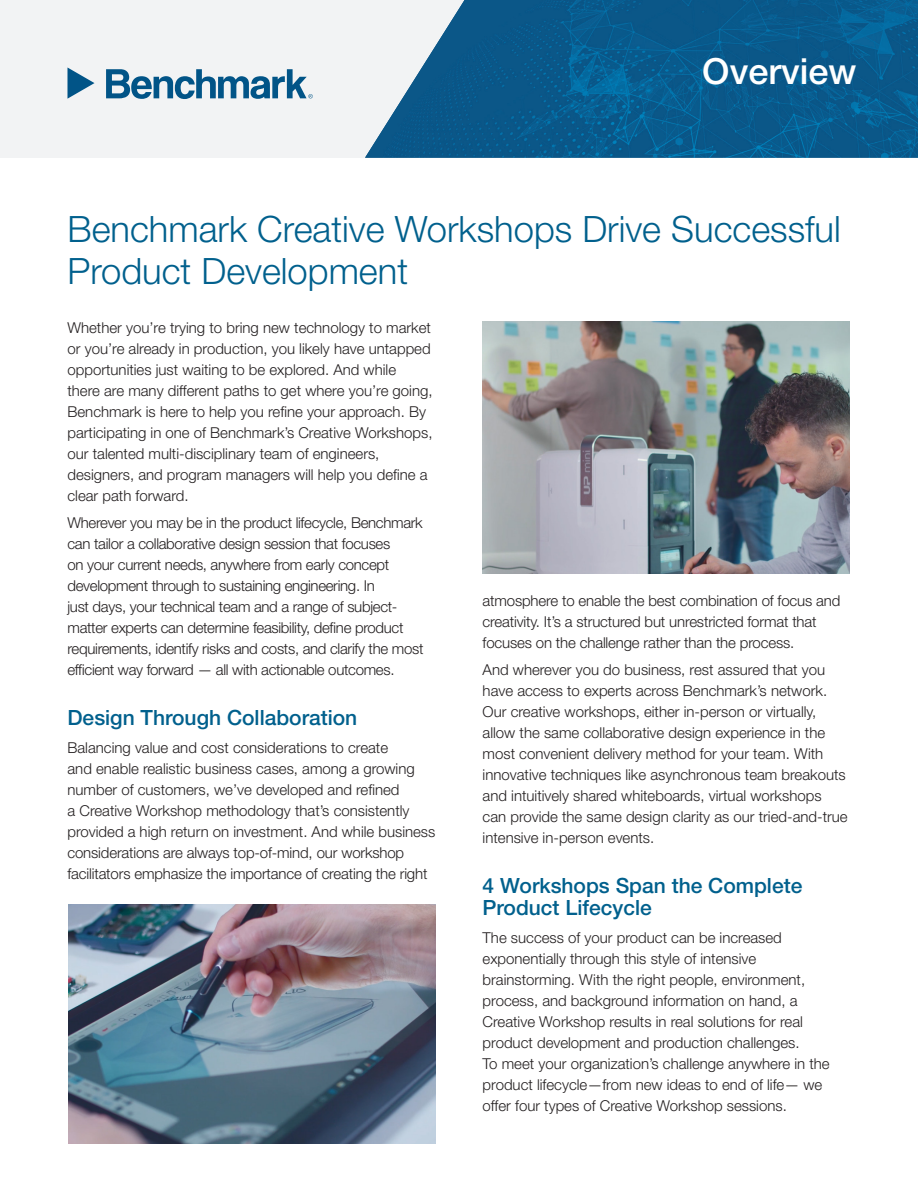
<style>
.page{position:relative;width:918px;height:1188px;background:#fff}
.page>*{position:absolute;margin:0;border:0;box-sizing:border-box;transform-origin:0 0}
.Headline_-_Blue_Thin{font:300 36.3px/41.8px "Helvetica Neue LT Std";color:#01608d}
.Headline_-_White_Thi{font:500 36px "Helvetica Neue LT Std";color:#fff}
.Subhead_-_Blue{font:500 21px/22.5px "Helvetica Neue LT Std";color:#01608d}
.Body_copy{font:300 15px/21px "Helvetica Neue LT Std";color:#231f20}
.Body_copy-2{font:300 15px/21px "Helvetica Neue LT Std";letter-spacing:-.02em;color:#231f20}
</style>
<div class="page">
<div style="left:0;top:0;width:562px;height:158px;background:#f2f3f4"></div>
<img style="left:365px;top:0;width:553px;height:158px">
<svg style="left:68px;top:68px;width:26px;height:31px"></svg>
<svg style="left:106px;top:69px;width:207px;height:30px"></svg>
<img style="left:483px;top:322px;width:367px;height:252px">
<img style="left:68px;top:904px;width:367px;height:240px">
<p class="Headline_-_White_Thi" style="left:702px;top:50px;width:156px">Overview</p>
<p class="Headline_-_Blue_Thin" style="left:68px;top:207px;width:775px">Benchmark Creative Workshops Drive Successful<br>Product Development</p>
<p class="Body_copy" style="left:68px;top:316px;width:367px">Whether you’re trying to bring new technology to market or you’re already in production, you likely have untapped opportunities just waiting to be explored. And while<br>there are many different paths to get where you’re going, Benchmark is here to help you refine your approach. By participating in one of Benchmark’s Creative Workshops, our talented multi-disciplinary team of engineers, designers, and program managers will help you define a clear path forward.</p>
<p class="Body_copy-2" style="left:68px;top:512px;width:357px">Wherever you may be in the product lifecycle, Benchmark can tailor a collaborative design session that focuses<br>on your current needs, anywhere from early concept development through to sustaining engineering. In<br>just days, your technical team and a range of subject&shy;matter experts can determine feasibility, define product requirements, identify risks and costs, and clarify the most efficient way forward — all with actionable outcomes.</p>
<p class="Subhead_-_Blue" style="left:68px;top:706px;width:291px">Design Through Collaboration</p>
<p class="Body_copy" style="left:68px;top:736px;width:369px">Balancing value and cost considerations to create<br>and enable realistic business cases, among a growing number of customers, we’ve developed and refined<br>a Creative Workshop methodology that’s consistently provided a high return on investment. And while business considerations are always top-of-mind, our workshop facilitators emphasize the importance of creating the right</p>
<p class="Body_copy" style="left:483px;top:589px;width:359px">atmosphere to enable the best combination of focus and creativity. It’s a structured but unrestricted format that focuses on the challenge rather than the process.</p>
<p class="Body_copy" style="left:483px;top:659px;width:367px">And wherever you do business, rest assured that you have access to experts across Benchmark’s network.<br>Our creative workshops, either in-person or virtually, allow the same collaborative design experience in the most convenient delivery method for your team. With innovative techniques like asynchronous team breakouts and intuitively shared whiteboards, virtual workshops can provide the same design clarity as our tried-and-true intensive in-person events.</p>
<p class="Subhead_-_Blue" style="left:483px;top:874px;width:321px">4 Workshops Span the Complete<br>Product Lifecycle</p>
<p class="Body_copy" style="left:483px;top:927px;width:349px">The success of your product can be increased exponentially through this style of intensive brainstorming. With the right people, environment, process, and background information on hand, a Creative Workshop results in real solutions for real product development and production challenges.<br>To meet your organization’s challenge anywhere in the product lifecycle—from new ideas to end of life— we offer four types of Creative Workshop sessions.</p>
</div>
